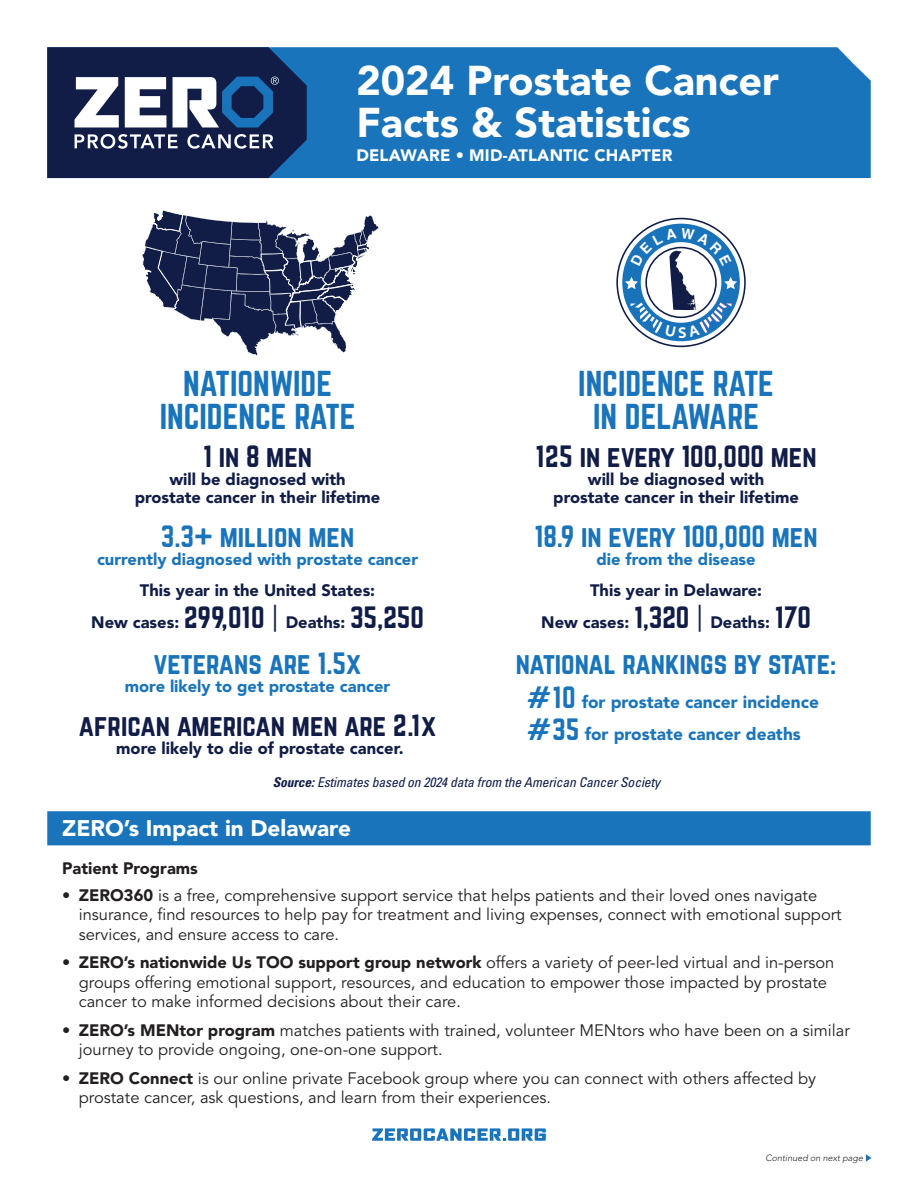
<style>
.page{position:relative;width:918px;height:1188px;background:#fff}
.page>*{position:absolute;margin:0;border:0;box-sizing:border-box;transform-origin:0 0}
.t1{font:900 41.25px/42px "Avenir LT Pro";color:#fff}
.Rates_Title{font:31.5px/33px "Norwester";color:#1974bb;text-align:center}
.Rates_Heads{font:27px "Norwester";color:#1974bb}
.Rates_Body{font:27px "Norwester";color:#111d47}
.Rates_Body-2{font:27px "Norwester";color:#1974bb}
.White_Heads_in_Blue_Bars__One_Line{font:900 22.5px "Avenir LT Pro";color:#fff}
.Rates_Body-3{font:900 17.25px/32.4px "Avenir LT Pro";color:#1974bb}
.Patient_Programs_Body{font:16.5px/19.5px "Avenir LT Pro";color:#231f20}
.Rates_Body-4{font:900 16.5px/18px "Avenir LT Pro";color:#111d47;text-align:center}
.Rates_Body-5{font:900 16.5px "Avenir LT Pro";color:#1974bb}
.t2{font:900 16.5px "Avenir LT Pro";letter-spacing:.01em;color:#fff}
.Rates_Heads-2{font:900 16.5px "Avenir LT Pro";color:#111d47}
.Head_After_Type_in_Blue_Bar{font:900 16.5px "Avenir LT Pro";color:#231f20}
.t3{font:italic condensed 13.5px "Univers LT Pro";letter-spacing:-.01em;color:#111d47}
.t4{font:italic 300 9px "Avenir LT Pro";color:#231f20}
.s1{font-family:"Norwester";font-weight:400;font-size:27px}
.s2{font-weight:400;font-size:27px}
.s3{font-weight:700}
.s4{font-weight:900}
</style>
<div class="page">
<div style="left:307px;top:47px;width:564px;height:131px;background:#1974bb"></div>
<svg style="left:47px;top:47px;width:260px;height:131px"></svg>
<svg style="left:142px;top:210px;width:237px;height:145px"></svg>
<svg style="left:866px;top:1154px;width:6px;height:8px"></svg>
<svg style="left:372px;top:1128px;width:174px;height:13px"></svg>
<svg style="left:617px;top:218px;width:128px;height:128px"></svg>
<div style="left:47px;top:811px;width:824px;height:34px;background:#1974bb"></div>
<svg style="left:622px;top:224px;width:118px;height:117px"></svg>
<p class="t1" style="left:356px;top:60px;width:424px">2024 Prostate Cancer<br>Facts &amp; Statistics</p>
<p class="t2" style="left:356px;top:146px;width:318px">DELAWARE • MID-ATLANTIC CHAPTER</p>
<p class="Rates_Title" style="left:578px;top:368px;width:197px">INCIDENCE RATE<br>IN DELAWARE</p>
<p class="Rates_Body" style="left:536px;top:443px;width:282px">125 in every 100,000 men</p>
<p class="Rates_Body-4" style="left:553px;top:470px;width:247px">will be diagnosed with prostate cancer in their lifetime</p>
<p class="Rates_Body-2" style="left:535px;top:523px;width:285px">18.9 in every 100,000 men</p>
<p class="Rates_Body-5" style="left:597px;top:549px;width:161px">die from the disease</p>
<p class="Rates_Body-4" style="left:590px;top:581px;width:174px">This year in Delaware:</p>
<p class="Rates_Heads-2" style="left:541px;top:612px;width:271px">New cases: <span class="s1">1,320</span> <span class="s2">|</span> Deaths: <span class="s1">170</span></p>
<p class="Rates_Heads" style="left:516px;top:650px;width:322px">national rankings by state:</p>
<p class="Rates_Body-3" style="left:526px;top:686px;width:294px"><span class="s1">#10</span> for prostate cancer incidence <span class="s1">#35</span> for prostate cancer deaths</p>
<h2 class="Rates_Title" style="left:160px;top:368px;width:197px">NATIONWIDE<br>INCIDENCE RATE</h2>
<h3 class="Rates_Body" style="left:203px;top:443px;width:111px">1 in 8 men</h3>
<p class="Rates_Body-4" style="left:135px;top:470px;width:247px">will be diagnosed with prostate cancer in their lifetime</p>
<h3 class="Rates_Heads" style="left:161px;top:523px;width:195px">3.3+ million men</h3>
<p class="Rates_Body-5" style="left:97px;top:549px;width:323px">currently diagnosed with prostate cancer</p>
<p class="Rates_Body-4" style="left:91px;top:575px;width:334px;line-height:31.5px">This year in the United States:<br>New cases: <span class="s1">299,010</span> <span class="s2">|</span> Deaths: <span class="s1">35,250</span></p>
<h3 class="Rates_Heads" style="left:154px;top:650px;width:209px">veterans are 1.5x</h3>
<p class="Rates_Body-5" style="left:125px;top:676px;width:267px">more likely to get prostate cancer</p>
<h3 class="Rates_Body" style="left:79px;top:713px;width:359px">african american men are 2.1x</h3>
<p class="Rates_Body-4" style="left:116px;top:740px;width:289px">more likely to die of prostate cancer.</p>
<p class="t3" style="left:273px;top:774px;width:389px"><span class="s3">Source:</span> Estimates based on 2024 data from the American Cancer Society</p>
<p class="White_Heads_in_Blue_Bars__One_Line" style="left:62px;top:815px;width:290px">ZERO’s Impact in Delaware</p>
<p class="Head_After_Type_in_Blue_Bar" style="left:62px;top:858px;width:137px">Patient Programs</p>
<p class="Patient_Programs_Body" style="left:79px;top:885px;width:765px;text-indent:-16px">• <span class="s4">ZERO360</span> is a free, comprehensive support service that helps patients and their loved ones navigate insurance, find resources to help pay for treatment and living expenses, connect with emotional support services, and ensure access to care.</p>
<p class="Patient_Programs_Body" style="left:79px;top:953px;width:757px;text-indent:-16px">• <span class="s4">ZERO’s nationwide Us TOO support group network</span> offers a variety of peer-led virtual and in-person groups offering emotional support, resources, and education to empower those impacted by prostate cancer to make informed decisions about their care.</p>
<p class="Patient_Programs_Body" style="left:79px;top:1020px;width:773px;text-indent:-16px">• <span class="s4">ZERO’s MENtor program</span> matches patients with trained, volunteer MENtors who have been on a similar journey to provide ongoing, one-on-one support.</p>
<p class="Patient_Programs_Body" style="left:79px;top:1068px;width:739px;text-indent:-16px">• <span class="s4">ZERO Connect</span> is our online private Facebook group where you can connect with others affected by prostate cancer, ask questions, and learn from their experiences.</p>
<p class="t4" style="left:765px;top:1153px;width:99px">Continued on next page</p>
</div>
